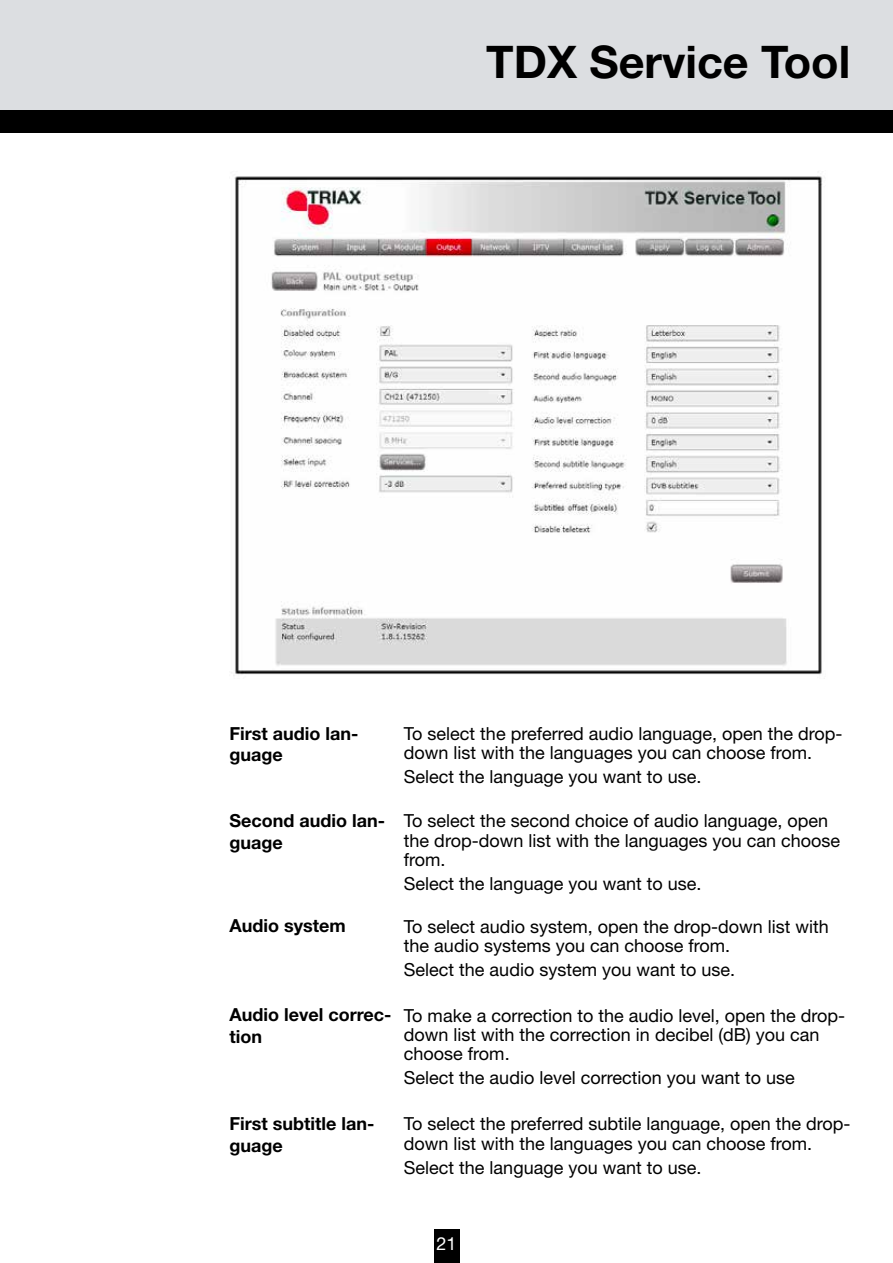
<style>
.page{position:relative;width:893px;height:1263px;background:#fff}
.page>*{position:absolute;margin:0;border:0;box-sizing:border-box;transform-origin:0 0}
.t1{font:700 45px "Helvetica Neue";color:#000}
.t2{font:18px/19.5px "Helvetica Neue";color:#000}
.t3{font:700 18px/21.6px "Helvetica Neue";color:#000}
.t4{font:18px "Helvetica Neue";color:#fff}
</style>
<div class="page">
<div style="left:0;top:0;width:893px;height:120px;background:#dcdee1"></div>
<div style="left:0;top:111px;width:893px;height:22px;background:#000"></div>
<div style="left:434px;top:1229px;width:25px;height:34px;background:#000"></div>
<img style="left:231px;top:171px;width:594px;height:508px">
<h1 class="t1" style="left:486px;top:34px;width:366px">TDX Service Tool</h1>
<p class="t3" style="left:230px;top:722px;width:130px">First audio lan&shy;guage</p>
<p class="t2" style="left:404px;top:723px;width:440px">To select the preferred audio language, open the drop&shy;down list with the languages you can choose from.</p>
<p class="t2" style="left:404px;top:767px;width:299px">Select the language you want to use.</p>
<p class="t3" style="left:230px;top:810px;width:157px">Second audio lan&shy;guage</p>
<p class="t2" style="left:404px;top:811px;width:438px">To select the second choice of audio language, open the drop-down list with the languages you can choose from.</p>
<p class="t2" style="left:404px;top:874px;width:299px">Select the language you want to use.</p>
<p class="t3" style="left:230px;top:915px;width:118px">Audio system</p>
<p class="t2" style="left:404px;top:916px;width:426px">To select audio system, open the drop-down list with the audio systems you can choose from.</p>
<p class="t2" style="left:404px;top:959px;width:333px">Select the audio system you want to use.</p>
<p class="t3" style="left:230px;top:1004px;width:163px">Audio level correc&shy;tion</p>
<p class="t2" style="left:404px;top:1005px;width:443px">To make a correction to the audio level, open the drop&shy;down list with the correction in decibel (dB) you can choose from.</p>
<p class="t2" style="left:404px;top:1068px;width:392px">Select the audio level correction you want to use</p>
<p class="t3" style="left:230px;top:1112px;width:146px">First subtitle lan&shy;guage</p>
<p class="t2" style="left:404px;top:1114px;width:448px">To select the preferred subtile language, open the drop&shy;down list with the languages you can choose from.</p>
<p class="t2" style="left:404px;top:1157px;width:299px">Select the language you want to use.</p>
<p class="t4" style="left:436px;top:1233px;width:22px">21</p>
</div>
